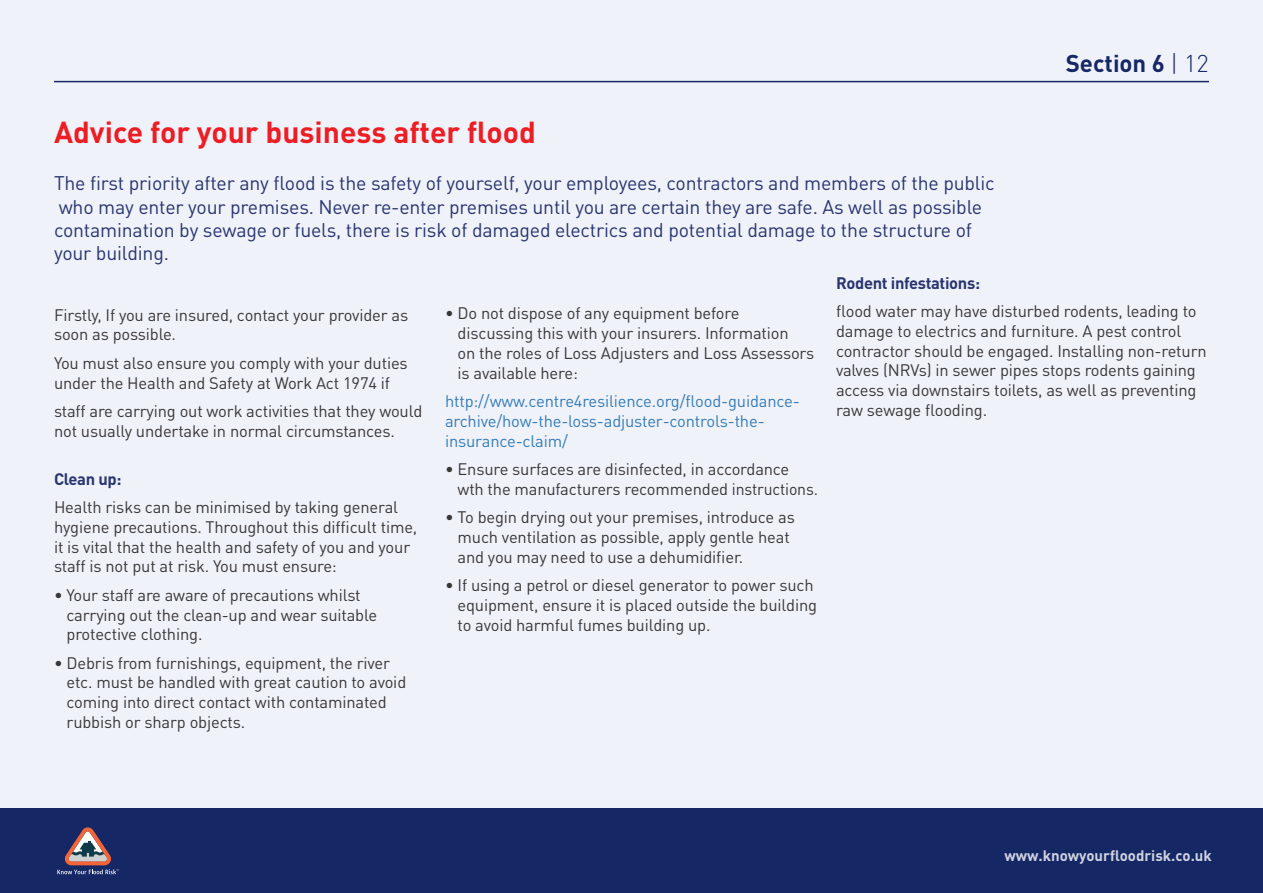
<style>
.page{position:relative;width:1263px;height:893px;background:#f0f2f9}
.page>*{position:absolute;margin:0;border:0;box-sizing:border-box;transform-origin:0 0}
.t1{font:700 30px "DIN Pro";color:#ed1d24}
.t2{font:700 24px "DIN Pro";color:#162765}
.t3{font:19.5px/23.4px "DIN Pro";letter-spacing:-.01em;color:#29356f}
.t4{font:16.5px/19.8px "DIN Pro";letter-spacing:-.01em;color:#383738}
.t5{font:16.5px/19.8px "DIN Pro";letter-spacing:-.01em;color:#347cb9}
.t6{font:700 16.5px "DIN Pro";letter-spacing:-.02em;color:#29356f}
.t7{font:700 15px "DIN Pro";color:#fff}
.s1{font-weight:300}
</style>
<div class="page">
<div style="left:0;top:808px;width:1263px;height:85px;background:#162765"></div>
<svg style="left:57px;top:827px;width:62px;height:47px"></svg>
<hr style="left:54px;top:81px;width:1155px;height:1px;background:#162765">
<h1 class="t1" style="left:54px;top:111px;width:483px">Advice for your business after flood</h1>
<p class="t3" style="left:54px;top:171px;width:942px">The first priority after any flood is the safety of yourself, your employees, contractors and members of the public who may enter your premises. Never re-enter premises until you are certain they are safe. As well as possible contamination by sewage or fuels, there is risk of damaged electrics and potential damage to the structure of your building.</p>
<h2 class="t2" style="left:1066px;top:47px;width:145px">Section 6 <span class="s1">| 12</span></h2>
<p class="t4" style="left:54px;top:304px;width:356px">Firstly, If you are insured, contact your provider as soon as possible.</p>
<p class="t4" style="left:54px;top:352px;width:355px">You must also ensure you comply with your duties under the Health and Safety at Work Act 1974 if</p>
<p class="t4" style="left:54px;top:400px;width:370px">staff are carrying out work activities that they would not usually undertake in normal circumstances.</p>
<p class="t6" style="left:54px;top:467px;width:69px">Clean up:</p>
<p class="t4" style="left:54px;top:496px;width:365px">Health risks can be minimised by taking general hygiene precautions. Throughout this difficult time, it is vital that the health and safety of you and your staff is not put at risk. You must ensure:</p>
<p class="t4" style="left:67px;top:584px;width:312px;text-indent:-13px">• Your staff are aware of precautions whilst carrying out the clean-up and wear suitable protective clothing.</p>
<p class="t4" style="left:67px;top:652px;width:341px;text-indent:-13px">• Debris from furnishings, equipment, the river etc. must be handled with great caution to avoid coming into direct contact with contaminated rubbish or sharp objects.</p>
<p class="t4" style="left:458px;top:303px;width:358px;text-indent:-13px">• Do not dispose of any equipment before discussing this with your insurers. Information<br>on the roles of Loss Adjusters and Loss Assessors is available here:</p>
<p class="t5" style="left:445px;top:390px;width:356px">http://www.centre4resilience.org/flood-guidance&shy;archive/how-the-loss-adjuster-controls-the&shy;insurance-claim/</p>
<p class="t4" style="left:458px;top:458px;width:362px;text-indent:-13px">• Ensure surfaces are disinfected, in accordance wth the manufacturers recommended instructions.</p>
<p class="t4" style="left:458px;top:506px;width:339px;text-indent:-13px">• To begin drying out your premises, introduce as much ventilation as possible, apply gentle heat and you may need to use a dehumidifier.</p>
<p class="t4" style="left:458px;top:574px;width:361px;text-indent:-13px">• If using a petrol or diesel generator to power such equipment, ensure it is placed outside the building to avoid harmful fumes building up.</p>
<p class="t6" style="left:836px;top:271px;width:146px">Rodent infestations:</p>
<p class="t4" style="left:836px;top:300px;width:372px">flood water may have disturbed rodents, leading to damage to electrics and furniture. A pest control contractor should be engaged. Installing non-return valves (NRVs) in sewer pipes stops rodents gaining access via downstairs toilets, as well as preventing raw sewage flooding.</p>
<p class="t7" style="left:1004px;top:845px;width:209px">www.knowyourfloodrisk.co.uk</p>
</div>
